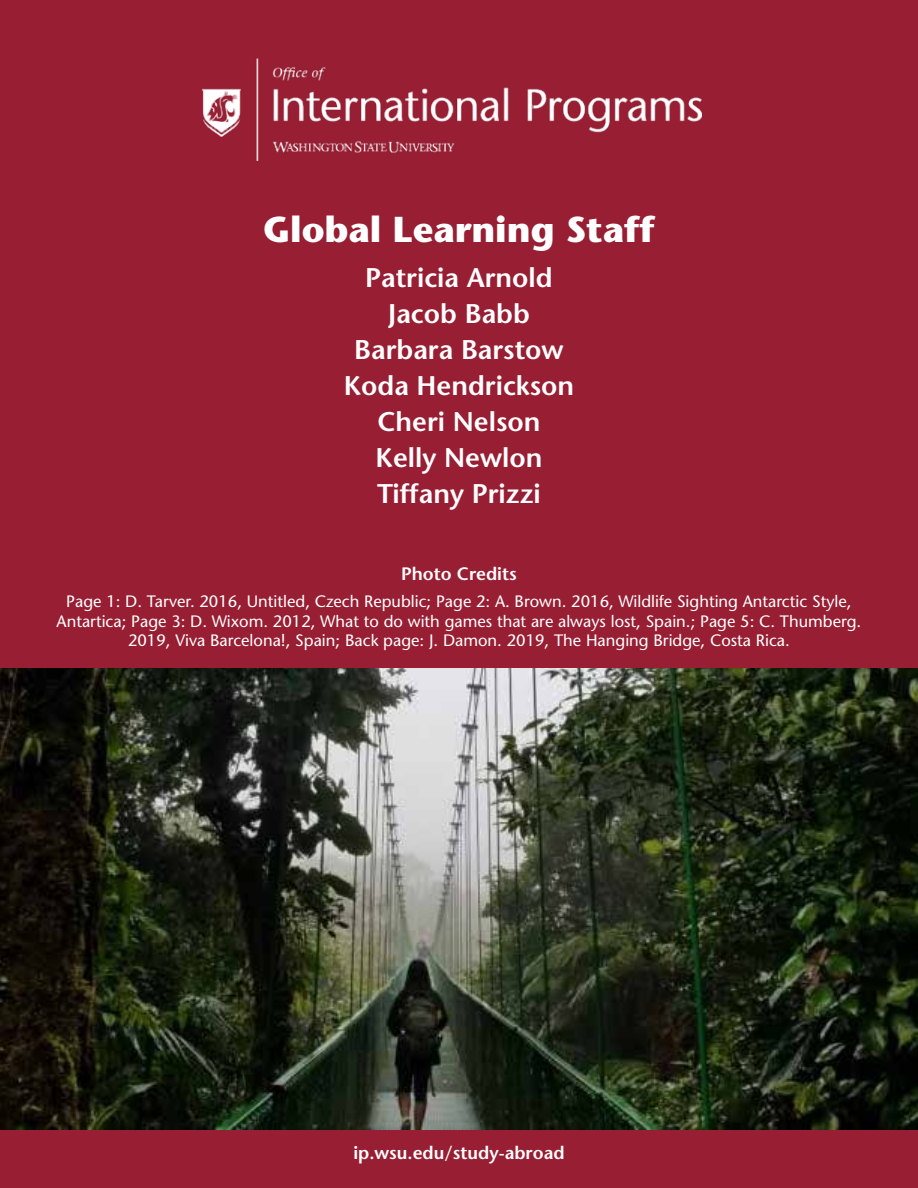
<style>
.page{position:relative;width:918px;height:1188px;background:#fff}
.page>*{position:absolute;margin:0;border:0;box-sizing:border-box;transform-origin:0 0}
.t1{font:700 36px "Stone Sans Std";color:#fff}
.t2{font:600 27px/36px "Stone Sans Std";color:#fff;text-align:center}
.t3{font:600 18px "Stone Sans Std";color:#fff}
.t4{font:500 16.5px/19.8px "Stone Sans Std";color:#fff;text-align:center}
</style>
<div class="page">
<div style="left:0;top:0;width:918px;height:713px;background:#981e33"></div>
<img style="left:202px;top:59px;width:500px;height:102px">
<div style="left:0;top:1130px;width:918px;height:58px;background:#981e33"></div>
<img style="left:0;top:669px;width:918px;height:461px">
<h1 class="t1" style="left:263px;top:208px;width:393px">Global Learning Staff</h1>
<h2 class="t2" style="left:344px;top:260px;width:232px">Patricia Arnold<br>Jacob Babb<br>Barbara Barstow<br>Koda Hendrickson<br>Cheri Nelson<br>Kelly Newlon<br>Tiffany Prizzi</h2>
<p class="t3" style="left:401px;top:563px;width:117px">Photo Credits</p>
<p class="t4" style="left:57px;top:591px;width:806px">Page 1: D. Tarver. 2016, Untitled, Czech Republic; Page 2: A. Brown. 2016, Wildlife Sighting Antarctic Style,<br>Antartica; Page 3: D. Wixom. 2012, What to do with games that are always lost, Spain.; Page 5: C. Thumberg.<br>2019, Viva Barcelona!, Spain; Back page: J. Damon. 2019, The Hanging Bridge, Costa Rica.</p>
<p class="t3" style="left:353px;top:1142px;width:213px">ip.wsu.edu/study-abroad</p>
</div>
